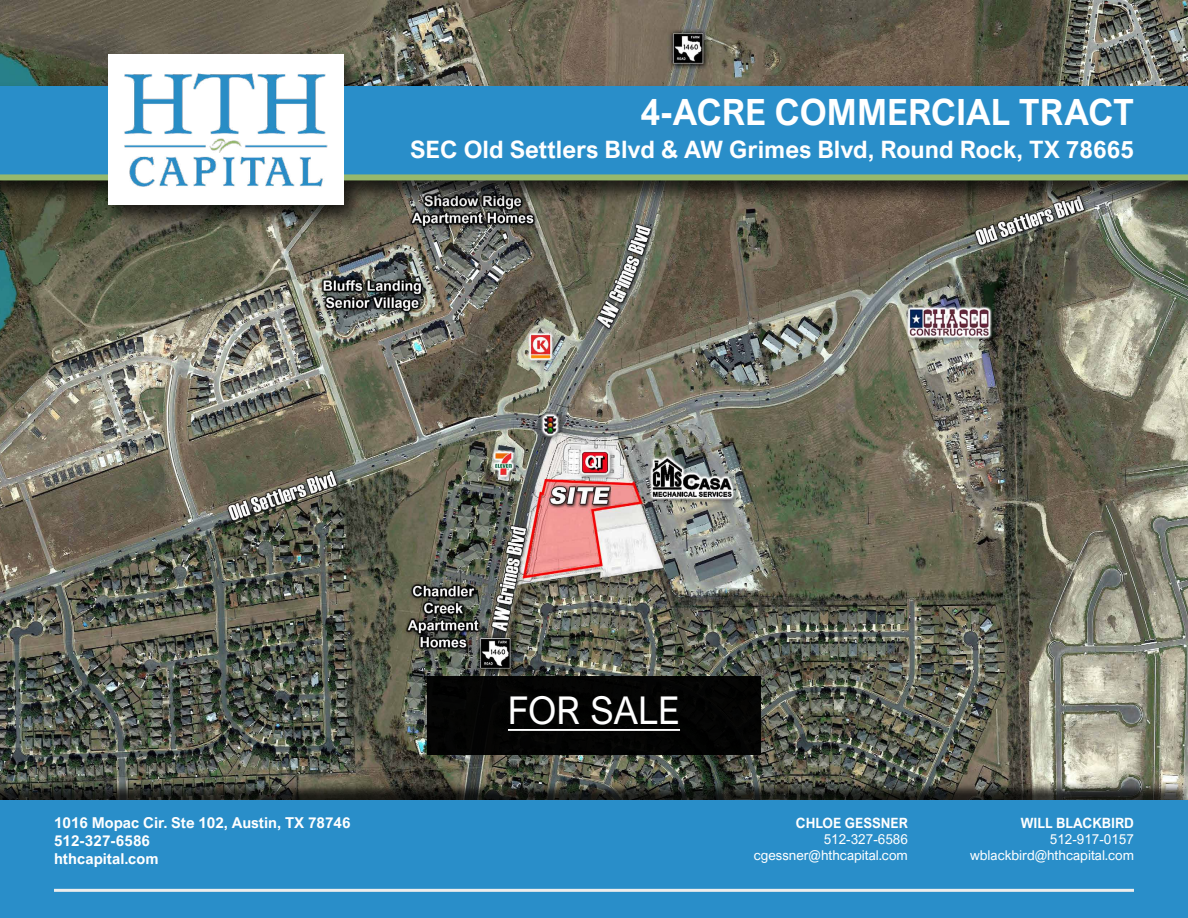
<style>
.page{position:relative;width:1188px;height:918px;background:#fff}
.page>*{position:absolute;margin:0;border:0;box-sizing:border-box;transform-origin:0 0}
.t1{font:38.25px "Arial Nova";color:#fff;scale:.95 1}
.t2{font:700 36.15px "Arial Nova";color:#fff;scale:.95 1}
.t3{font:700 24px "Arial Nova";color:#fff}
.t4{font:700 15px/18px "Arial Nova";color:#fff}
.t5{font:700 14.1px "Arial Nova";color:#fff;scale:.95 1}
.t6{font:13.5px/16.2px "Arial Nova";color:#fff;text-align:right}
</style>
<div class="page">
<img style="left:0;top:0;width:1188px;height:782px">
<div style="left:0;top:782px;width:1188px;height:136px;background:#000;opacity:.75"></div>
<div style="left:0;top:800px;width:1188px;height:118px;background:#298ec9"></div>
<div style="left:427px;top:676px;width:334px;height:79px;background:#000"></div>
<hr style="left:508px;top:729px;width:172px;height:2px;background:#fff">
<hr style="left:54px;top:889px;width:1080px;height:3px;background:#eceded">
<div style="left:0;top:49px;width:1188px;height:181px;background:#000;opacity:.75"></div>
<div style="left:0;top:86px;width:1188px;height:90px;background:#298ec9"></div>
<div style="left:0;top:174px;width:1188px;height:6px;background:#95b86e"></div>
<img style="left:108px;top:54px;width:236px;height:150px">
<h2 class="t2" style="left:641px;top:91px;width:521px">4-ACRE COMMERCIAL TRACT</h2>
<h3 class="t3" style="left:410px;top:135px;width:725px">SEC Old Settlers Blvd &amp; AW Grimes Blvd, Round Rock, TX 78665</h3>
<p class="t4" style="left:54px;top:813px;width:298px">1016 Mopac Cir. Ste 102, Austin, TX 78746<br>512-327-6586<br>hthcapital.com</p>
<h1 class="t1" style="left:508px;top:689px;width:183px">FOR SALE</h1>
<p class="t5" style="left:796px;top:815px;width:119px">CHLOE GESSNER</p>
<p class="t6" style="left:754px;top:831px;width:156px">512-327-6586 cgessner@hthcapital.com</p>
<p class="t5" style="left:1021px;top:815px;width:120px">WILL BLACKBIRD</p>
<p class="t6" style="left:970px;top:831px;width:165px">512-917-0157 wblackbird@hthcapital.com</p>
</div>
